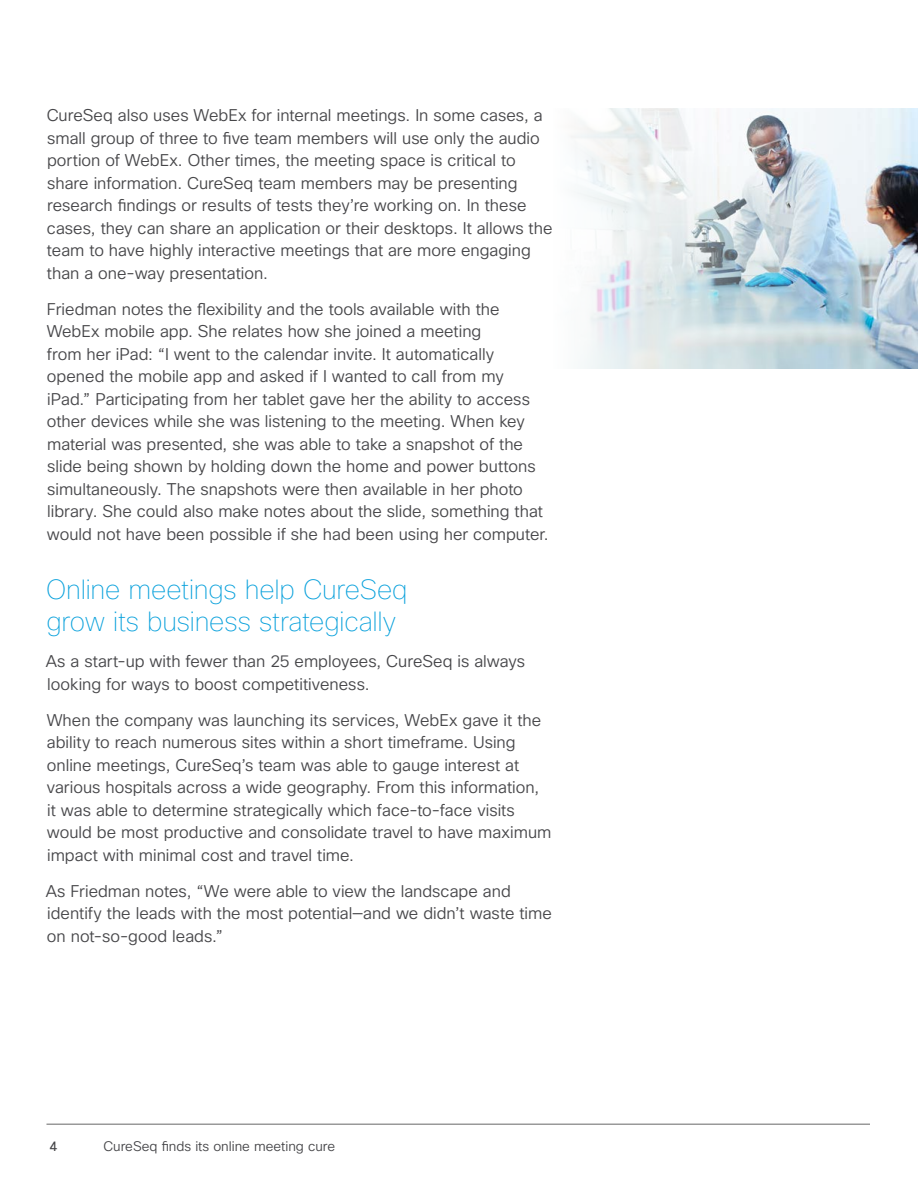
<style>
.page{position:relative;width:918px;height:1188px;background:#fff}
.page>*{position:absolute;margin:0;border:0;box-sizing:border-box;transform-origin:0 0}
.t1{font:100 27px/32.4px "Cisco Sans";letter-spacing:-.005em;color:#049fdb}
.t2{font:300 16.5px/22.5px "Cisco Sans";color:#464649}
.t3{font:300 13.5px "Cisco Sans";color:#464649}
.t4{font:13.5px "Cisco Sans";color:#464649}
</style>
<div class="page">
<hr style="left:46px;top:1124px;width:824px;height:1px;background:#999">
<img style="left:571px;top:108px;width:347px;height:261px">
<p class="t2" style="left:47px;top:105px;width:507px">CureSeq also uses WebEx for internal meetings. In some cases, a small group of three to five team members will use only the audio portion of WebEx. Other times, the meeting space is critical to share information. CureSeq team members may be presenting research findings or results of tests they’re working on. In these cases, they can share an application or their desktops. It allows the team to have highly interactive meetings that are more engaging than a one-way presentation.</p>
<p class="t2" style="left:47px;top:298px;width:504px">Friedman notes the flexibility and the tools available with the WebEx mobile app. She relates how she joined a meeting<br>from her iPad: “I went to the calendar invite. It automatically opened the mobile app and asked if I wanted to call from my iPad.” Participating from her tablet gave her the ability to access other devices while she was listening to the meeting. When key material was presented, she was able to take a snapshot of the slide being shown by holding down the home and power buttons simultaneously. The snapshots were then available in her photo library. She could also make notes about the slide, something that would not have been possible if she had been using her computer.</p>
<h1 class="t1" style="left:46px;top:573px;width:363px">Online meetings help CureSeq grow its business strategically</h1>
<p class="t2" style="left:46px;top:651px;width:481px">As a start-up with fewer than 25 employees, CureSeq is always looking for ways to boost competitiveness.</p>
<p class="t2" style="left:47px;top:709px;width:506px">When the company was launching its services, WebEx gave it the ability to reach numerous sites within a short timeframe. Using online meetings, CureSeq’s team was able to gauge interest at various hospitals across a wide geography. From this information, it was able to determine strategically which face-to-face visits would be most productive and consolidate travel to have maximum impact with minimal cost and travel time.</p>
<p class="t2" style="left:46px;top:880px;width:508px">As Friedman notes, “We were able to view the landscape and identify the leads with the most potential—and we didn’t waste time on not-so-good leads.”</p>
<p class="t4" style="left:50px;top:1137px;width:10px">4</p>
<p class="t3" style="left:104px;top:1137px;width:233px">CureSeq finds its online meeting cure</p>
</div>
